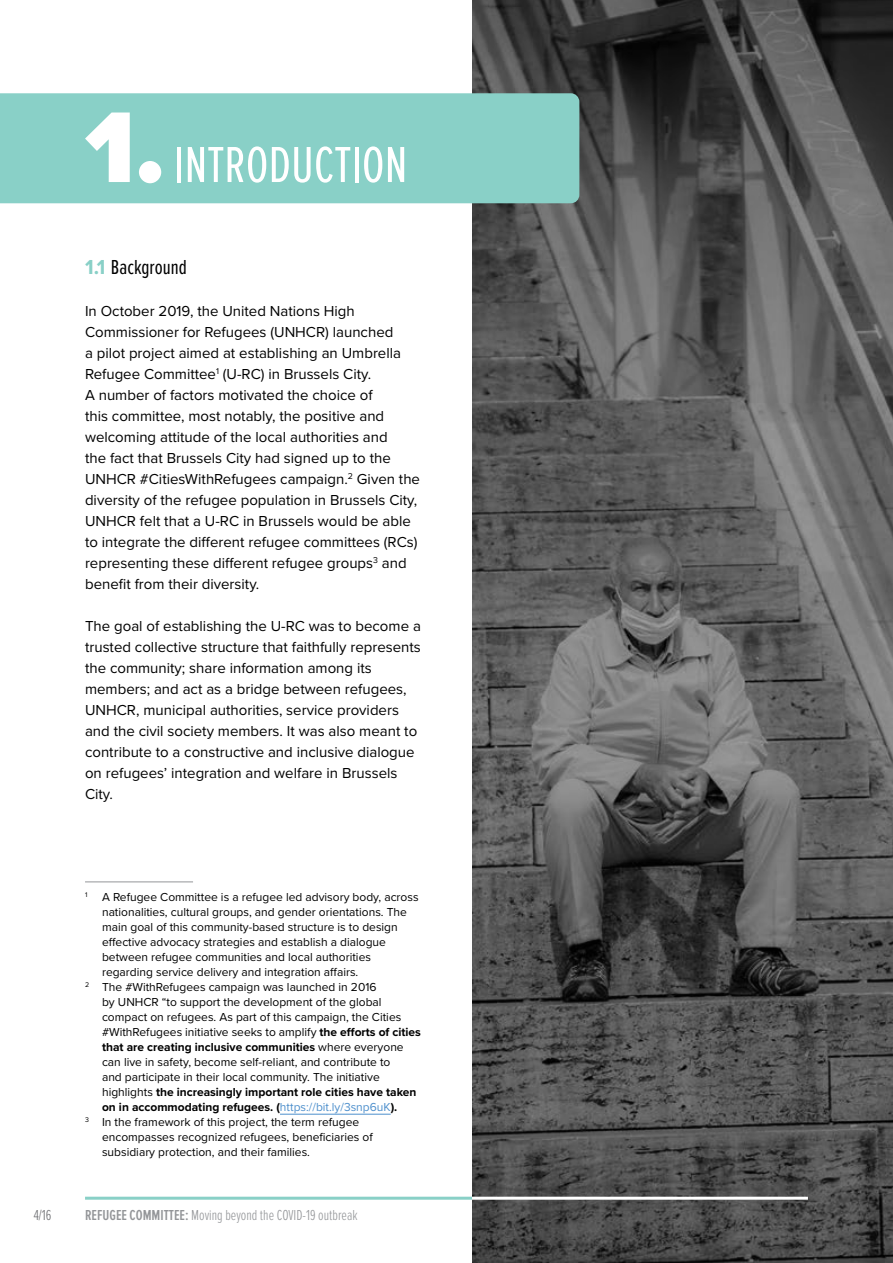
<style>
.page{position:relative;width:893px;height:1263px;background:#fff}
.page>*{position:absolute;margin:0;border:0;box-sizing:border-box;transform-origin:0 0}
.t1{font:52.5px "Proxima Nova Ex Cn";color:#fff}
.t2{font:21px "Proxima Nova Ex Cn";color:#000}
.t3{font:15px/21px "Proxima Nova";color:#000}
.t4{font:300 15px "Proxima Nova Ex Cn";color:#939598}
.t5{font:300 15px "Proxima Nova Ex Cn";color:#6d6e71}
.t6{font:12px "Proxima Nova";color:#000}
.t7{font:700 12px "Proxima Nova";color:#000}
.s1{font-family:"Proxima Nova";font-weight:900;font-size:104.25px}
.s2{font-family:"Proxima Nova";font-weight:700;color:#89d0c7}
.s3{font-weight:700}
.s4{font-weight:400}
.s5{font-weight:400;color:#4d8fcc}
.s6{font-weight:600}
</style>
<div class="page">
<img style="left:472px;top:0;width:421px;height:1263px">
<div style="left:0;top:93px;width:579px;height:110px;background:#89d0c7"></div>
<hr style="left:85px;top:881px;width:108px;height:1px;background:#939598">
<hr style="left:280px;top:1114px;width:111px;height:1px;background:#4d8fcc">
<hr style="left:85px;top:1197px;width:387px;height:3px;background:#89d0c7">
<hr style="left:472px;top:1197px;width:336px;height:3px;background:#fff">
<h1 class="t1" style="left:85px;top:135px;width:324px"><span class="s1">1.</span> INTRODUCTION</h1>
<h2 class="t2" style="left:85px;top:255px;width:103px"><span class="s2">1.1</span> Background</h2>
<p class="t3" style="left:85px;top:301px;width:337px">In October 2019, the United Nations High Commissioner for Refugees (UNHCR) launched<br>a pilot project aimed at establishing an Umbrella Refugee Committee<sup>1</sup> (U-RC) in Brussels City.<br>A number of factors motivated the choice of<br>this committee, most notably, the positive and welcoming attitude of the local authorities and<br>the fact that Brussels City had signed up to the UNHCR #CitiesWithRefugees campaign.<sup>2</sup> Given the diversity of the refugee population in Brussels City, UNHCR felt that a U-RC in Brussels would be able to integrate the different refugee committees (RCs) representing these different refugee groups<sup>3</sup> and benefit from their diversity.</p>
<p class="t3" style="left:85px;top:616px;width:337px">The goal of establishing the U-RC was to become a trusted collective structure that faithfully represents the community; share information among its members; and act as a bridge between refugees, UNHCR, municipal authorities, service providers and the civil society members. It was also meant to contribute to a constructive and inclusive dialogue on refugees’ integration and welfare in Brussels City.</p>
<p class="t6" style="left:85px;top:890px;width:335px"><sup>1</sup> A Refugee Committee is a refugee led advisory body, across</p>
<p class="t6" style="left:102px;top:905px;width:306px">nationalities, cultural groups, and gender orientations. The</p>
<p class="t6" style="left:102px;top:920px;width:297px">main goal of this community-based structure is to design</p>
<p class="t6" style="left:102px;top:935px;width:285px">effective advocacy strategies and establish a dialogue</p>
<p class="t6" style="left:102px;top:950px;width:270px">between refugee communities and local authorities</p>
<p class="t6" style="left:102px;top:965px;width:258px">regarding service delivery and integration affairs.</p>
<p class="t6" style="left:85px;top:980px;width:293px"><sup>2</sup> The #WithRefugees campaign was launched in 2016</p>
<p class="t6" style="left:102px;top:995px;width:281px">by UNHCR “to support the development of the global</p>
<p class="t6" style="left:102px;top:1010px;width:301px">compact on refugees. As part of this campaign, the Cities</p>
<p class="t6" style="left:102px;top:1025px;width:320px">#WithRefugees initiative seeks to amplify <span class="s3">the efforts of cities</span></p>
<p class="t7" style="left:102px;top:1040px;width:303px">that are creating inclusive communities <span class="s4">where everyone</span></p>
<p class="t6" style="left:102px;top:1055px;width:290px">can live in safety, become self-reliant, and contribute to</p>
<p class="t6" style="left:102px;top:1070px;width:279px">and participate in their local community. The initiative</p>
<p class="t7" style="left:102px;top:1085px;width:316px"><span class="s4">highlights</span> the increasingly important role cities have taken</p>
<p class="t7" style="left:102px;top:1100px;width:297px">on in accommodating refugees. (<span class="s5">https://bit.ly/3snp6uK</span>).</p>
<p class="t6" style="left:85px;top:1115px;width:276px"><sup>3</sup> In the framework of this project, the term refugee</p>
<p class="t6" style="left:102px;top:1130px;width:272px">encompasses recognized refugees, beneficiaries of</p>
<p class="t6" style="left:102px;top:1145px;width:209px">subsidiary protection, and their families.</p>
<p class="t5" style="left:34px;top:1207px;width:19px">4/16</p>
<p class="t4" style="left:85px;top:1207px;width:274px"><span class="s6">REFUGEE COMMITTEE:</span> Moving beyond the COVID-19 outbreak</p>
</div>
